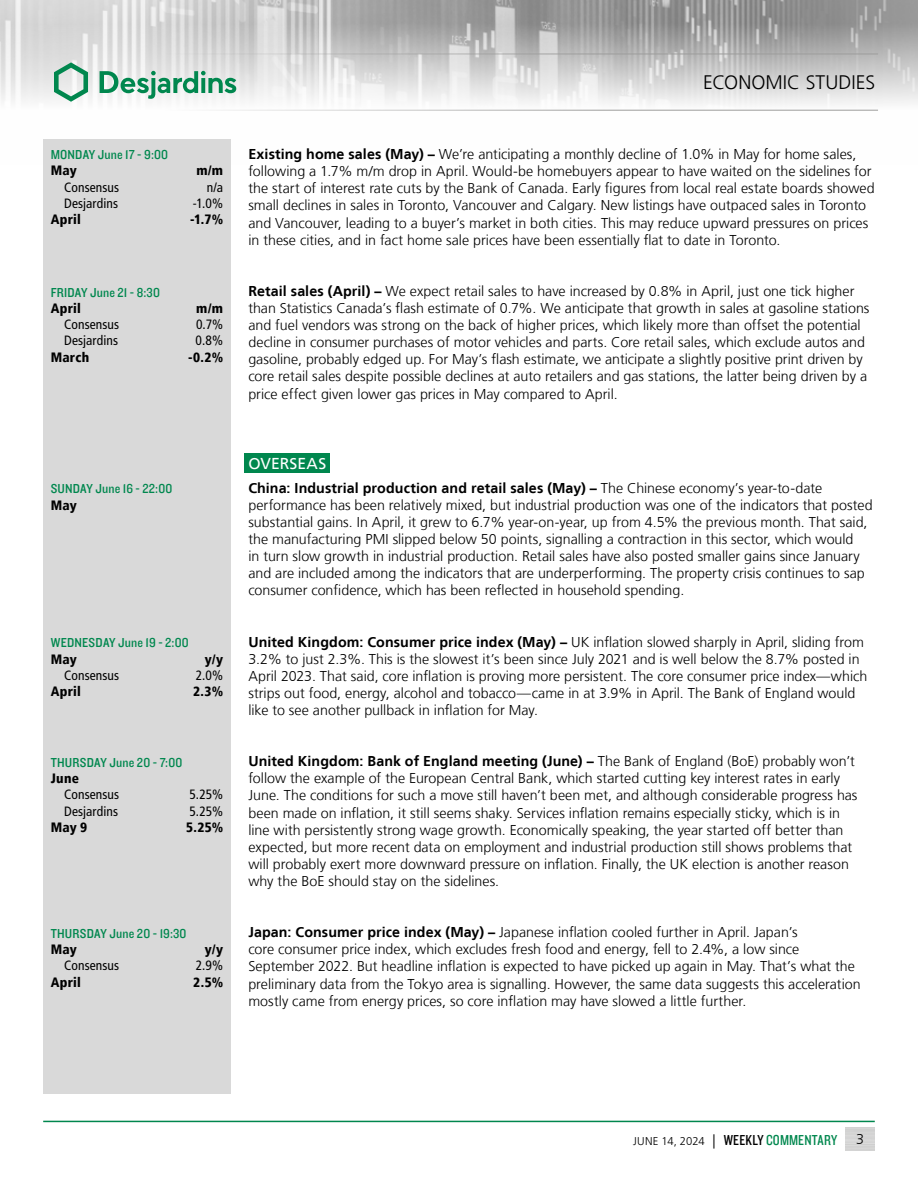
<style>
.page{position:relative;width:918px;height:1188px;background:#fff}
.page>*{position:absolute;margin:0;border:0;box-sizing:border-box;transform-origin:0 0}
.t1{font:300 19.5px "Frutiger LT";letter-spacing:.005em;color:#000}
.t2{font:15.75px "Frutiger LT";letter-spacing:.01em;color:#fff}
.t3{font:300 14.25px/17.1px "Frutiger LT";color:#000}
.t4{font:13.5px "Knockout 30 Junior Welterwt";letter-spacing:.015em;color:#00874e}
.t5{font:condensed 13.5px "Frutiger LT";letter-spacing:.01em;color:#000}
.t6{font:900 condensed 13.5px "Frutiger LT";letter-spacing:.02em;color:#000}
.t7{font:300 11.25px "Frutiger LT";letter-spacing:-.005em;color:#000}
.s1{font-weight:700}
.s2{font-size:14.25px}
.s3{font-family:"Knockout 29 Junior Ltweight";font-weight:400;font-size:15px}
.s4{font-family:"Knockout 29 Junior Ltweight";font-weight:400;font-size:15px;color:#00874e}
</style>
<div class="page">
<img style="left:0;top:0;width:918px;height:110px">
<hr style="left:0;top:54px;width:878px;height:1px;background:#9d9d9c">
<hr style="left:0;top:110px;width:878px;height:1px;background:#9d9d9c">
<svg style="left:54px;top:62px;width:34px;height:40px"></svg>
<svg style="left:100px;top:71px;width:136px;height:28px"></svg>
<hr style="left:43px;top:1121px;width:832px;height:1px;background:#00874e">
<div style="left:244px;top:453px;width:86px;height:20px;background:#00874e"></div>
<div style="left:43px;top:139px;width:188px;height:955px;background:#d9d9d9"></div>
<p class="t4" style="left:51px;top:146px;width:119px">MONDAY June 17 - 9:00</p>
<p class="t6" style="left:51px;top:163px;width:28px">May</p>
<p class="t6" style="left:196px;top:163px;width:28px">m/m</p>
<p class="t5" style="left:64px;top:179px;width:57px">Consensus</p>
<p class="t5" style="left:207px;top:179px;width:18px">n/a</p>
<p class="t5" style="left:64px;top:195px;width:55px">Desjardins</p>
<p class="t5" style="left:193px;top:195px;width:32px">-1.0%</p>
<p class="t6" style="left:51px;top:211px;width:32px">April</p>
<p class="t6" style="left:190px;top:211px;width:35px">-1.7%</p>
<p class="t4" style="left:51px;top:283px;width:111px">FRIDAY June 21 - 8:30</p>
<p class="t6" style="left:51px;top:300px;width:32px">April</p>
<p class="t6" style="left:196px;top:300px;width:28px">m/m</p>
<p class="t5" style="left:64px;top:317px;width:57px">Consensus</p>
<p class="t5" style="left:196px;top:317px;width:29px">0.7%</p>
<p class="t5" style="left:64px;top:333px;width:55px">Desjardins</p>
<p class="t5" style="left:196px;top:333px;width:29px">0.8%</p>
<p class="t6" style="left:51px;top:349px;width:40px">March</p>
<p class="t6" style="left:188px;top:349px;width:37px">-0.2%</p>
<p class="t4" style="left:51px;top:480px;width:123px">SUNDAY June 16 - 22:00</p>
<p class="t6" style="left:51px;top:497px;width:28px">May</p>
<p class="t4" style="left:51px;top:634px;width:140px">WEDNESDAY June 19 - 2:00</p>
<p class="t6" style="left:51px;top:651px;width:28px">May</p>
<p class="t6" style="left:205px;top:651px;width:20px">y/y</p>
<p class="t5" style="left:64px;top:667px;width:57px">Consensus</p>
<p class="t5" style="left:196px;top:667px;width:29px">2.0%</p>
<p class="t6" style="left:51px;top:683px;width:32px">April</p>
<p class="t6" style="left:193px;top:683px;width:32px">2.3%</p>
<p class="t4" style="left:51px;top:753px;width:133px">THURSDAY June 20 - 7:00</p>
<p class="t6" style="left:51px;top:770px;width:30px">June</p>
<p class="t5" style="left:64px;top:787px;width:57px">Consensus</p>
<p class="t5" style="left:189px;top:787px;width:35px">5.25%</p>
<p class="t5" style="left:64px;top:803px;width:55px">Desjardins</p>
<p class="t5" style="left:189px;top:803px;width:35px">5.25%</p>
<p class="t6" style="left:51px;top:819px;width:38px">May 9</p>
<p class="t6" style="left:186px;top:819px;width:38px">5.25%</p>
<p class="t4" style="left:51px;top:924px;width:137px">THURSDAY June 20 - 19:30</p>
<p class="t6" style="left:51px;top:941px;width:28px">May</p>
<p class="t6" style="left:205px;top:941px;width:20px">y/y</p>
<p class="t5" style="left:64px;top:958px;width:57px">Consensus</p>
<p class="t5" style="left:196px;top:958px;width:29px">2.9%</p>
<p class="t6" style="left:51px;top:974px;width:32px">April</p>
<p class="t6" style="left:193px;top:974px;width:31px">2.5%</p>
<h1 class="t1" style="left:703px;top:72px;width:174px">ECONOMIC STUDIES</h1>
<p class="t3" style="left:248px;top:146px;width:628px"><span class="s1">Existing home sales (May) –</span> We’re anticipating a monthly decline of 1.0% in May for home sales, following a 1.7% m/m drop in April. Would-be homebuyers appear to have waited on the sidelines for the start of interest rate cuts by the Bank of Canada. Early figures from local real estate boards showed small declines in sales in Toronto, Vancouver and Calgary. New listings have outpaced sales in Toronto and Vancouver, leading to a buyer’s market in both cities. This may reduce upward pressures on prices in these cities, and in fact home sale prices have been essentially flat to date in Toronto.</p>
<p class="t3" style="left:248px;top:283px;width:623px"><span class="s1">Retail sales (April) –</span> We expect retail sales to have increased by 0.8% in April, just one tick higher than Statistics Canada’s flash estimate of 0.7%. We anticipate that growth in sales at gasoline stations and fuel vendors was strong on the back of higher prices, which likely more than offset the potential decline in consumer purchases of motor vehicles and parts. Core retail sales, which exclude autos and gasoline, probably edged up. For May’s flash estimate, we anticipate a slightly positive print driven by core retail sales despite possible declines at auto retailers and gas stations, the latter being driven by a price effect given lower gas prices in May compared to April.</p>
<p class="t2" style="left:248px;top:454px;width:79px">OVERSEAS</p>
<p class="t3" style="left:248px;top:479px;width:626px"><span class="s1">China: Industrial production and retail sales (May) –</span> The Chinese economy’s year-to-date performance has been relatively mixed, but industrial production was one of the indicators that posted substantial gains. In April, it grew to 6.7% year-on-year, up from 4.5% the previous month. That said, the manufacturing PMI slipped below 50 points, signalling a contraction in this sector, which would<br>in turn slow growth in industrial production. Retail sales have also posted smaller gains since January and are included among the indicators that are underperforming. The property crisis continues to sap consumer confidence, which has been reflected in household spending.</p>
<p class="t3" style="left:248px;top:633px;width:621px"><span class="s1">United Kingdom: Consumer price index (May) –</span> UK inflation slowed sharply in April, sliding from 3.2% to just 2.3%. This is the slowest it’s been since July 2021 and is well below the 8.7% posted in April 2023. That said, core inflation is proving more persistent. The core consumer price index—which strips out food, energy, alcohol and tobacco—came in at 3.9% in April. The Bank of England would like to see another pullback in inflation for May.</p>
<p class="t3" style="left:248px;top:753px;width:611px"><span class="s1">United Kingdom: Bank of England meeting (June) –</span> The Bank of England (BoE) probably won’t follow the example of the European Central Bank, which started cutting key interest rates in early June. The conditions for such a move still haven’t been met, and although considerable progress has been made on inflation, it still seems shaky. Services inflation remains especially sticky, which is in line with persistently strong wage growth. Economically speaking, the year started off better than expected, but more recent data on employment and industrial production still shows problems that will probably exert more downward pressure on inflation. Finally, the UK election is another reason why the BoE should stay on the sidelines.</p>
<p class="t3" style="left:248px;top:924px;width:614px"><span class="s1">Japan: Consumer price index (May) –</span> Japanese inflation cooled further in April. Japan’s<br>core consumer price index, which excludes fresh food and energy, fell to 2.4%, a low since September 2022. But headline inflation is expected to have picked up again in May. That’s what the preliminary data from the Tokyo area is signalling. However, the same data suggests this acceleration mostly came from energy prices, so core inflation may have slowed a little further.</p>
<p class="t7" style="left:633px;top:1135px;width:205px">JUNE 14, 2024 <span class="s2">|</span> <span class="s3">WEEKLY</span> <span class="s4">COMMENTARY</span></p>
<p class="t3" style="left:856px;top:1131px;width:9px">3</p>
</div>
